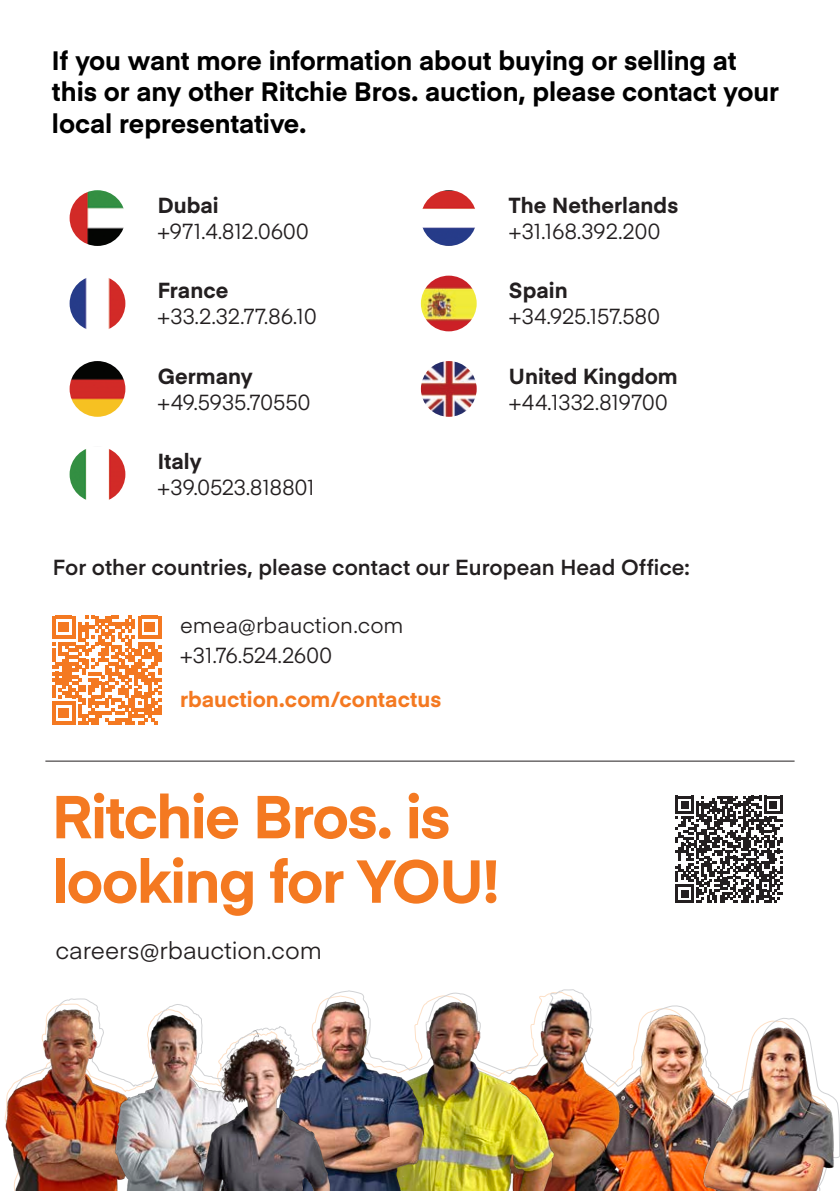
<style>
.page{position:relative;width:840px;height:1191px;background:#fff}
.page>*{position:absolute;margin:0;border:0;box-sizing:border-box;transform-origin:0 0}
.t1{font:700 59.6px "Eina 01";letter-spacing:-.025em;color:#f47921}
.t2{font:700 26.2px/31.6px "Eina 01";color:#000}
.t3{font:23.8px "Eina 01";letter-spacing:-.005em;color:#231f20}
.Contactlist_Europe_Country_s{font:21.4px/25.8px "Eina 01";letter-spacing:.005em;color:#231f20}
.t4{font:600 21.4px "Eina 01";color:#231f20}
.t5{font:700 21.4px "Eina 01";color:#f47921}
.s1{font-weight:700}
</style>
<div class="page">
<img style="left:632px;top:1005px;width:66px;height:186px">
<img style="left:568px;top:989px;width:64px;height:202px">
<img style="left:698px;top:1018px;width:137px;height:173px">
<img style="left:439px;top:989px;width:129px;height:202px">
<img style="left:4px;top:998px;width:85px;height:193px">
<img style="left:79px;top:1001px;width:122px;height:190px">
<img style="left:315px;top:990px;width:124px;height:201px">
<img style="left:166px;top:1018px;width:173px;height:173px">
<img style="left:70px;top:190px;width:55px;height:56px;border-radius:28px">
<img style="left:70px;top:276px;width:55px;height:55px;border-radius:28px">
<img style="left:70px;top:361px;width:55px;height:56px;border-radius:28px">
<img style="left:70px;top:446px;width:55px;height:56px;border-radius:28px">
<img style="left:420px;top:190px;width:56px;height:56px;border-radius:28px">
<img style="left:420px;top:276px;width:56px;height:55px;border-radius:28px">
<img style="left:420px;top:361px;width:56px;height:56px;border-radius:28px">
<svg style="left:52px;top:616px;width:109px;height:108px"></svg>
<svg style="left:675px;top:796px;width:107px;height:106px"></svg>
<hr style="left:45px;top:760px;width:749px;height:1px;background:#231f20">
<p class="t2" style="left:52px;top:43px;width:728px">If you want more information about buying or selling at this or any other Ritchie Bros. auction, please contact your local representative.</p>
<p class="Contactlist_Europe_Country_s" style="left:157px;top:191px;width:152px"><span class="s1">Dubai </span>+971.4.812.0600</p>
<p class="Contactlist_Europe_Country_s" style="left:157px;top:276px;width:160px"><span class="s1">France </span>+33.2.32.77.86.10</p>
<p class="Contactlist_Europe_Country_s" style="left:157px;top:362px;width:154px"><span class="s1">Germany </span>+49.5935.70550</p>
<p class="Contactlist_Europe_Country_s" style="left:157px;top:447px;width:159px"><span class="s1">Italy </span>+39.0523.818801</p>
<p class="Contactlist_Europe_Country_s" style="left:508px;top:191px;width:170px"><span class="s1">The Netherlands </span>+31.168.392.200</p>
<p class="Contactlist_Europe_Country_s" style="left:508px;top:276px;width:152px"><span class="s1">Spain </span>+34.925.157.580</p>
<p class="Contactlist_Europe_Country_s" style="left:508px;top:362px;width:170px"><span class="s1">United Kingdom </span>+44.1332.819700</p>
<p class="t4" style="left:53px;top:552px;width:638px">For other countries, please contact our European Head Office:</p>
<p class="Contactlist_Europe_Country_s" style="left:180px;top:611px;width:225px">emea@rbauction.com</p>
<p class="Contactlist_Europe_Country_s" style="left:180px;top:641px;width:153px">+31.76.524.2600</p>
<p class="t5" style="left:180px;top:683px;width:262px">rbauction.com/contactus</p>
<p class="t1" style="left:52px;top:773px;width:399px">Ritchie Bros. is</p>
<p class="t1" style="left:52px;top:837px;width:448px">looking for YOU!</p>
<p class="t3" style="left:55px;top:932px;width:268px">careers@rbauction.com</p>
</div>
